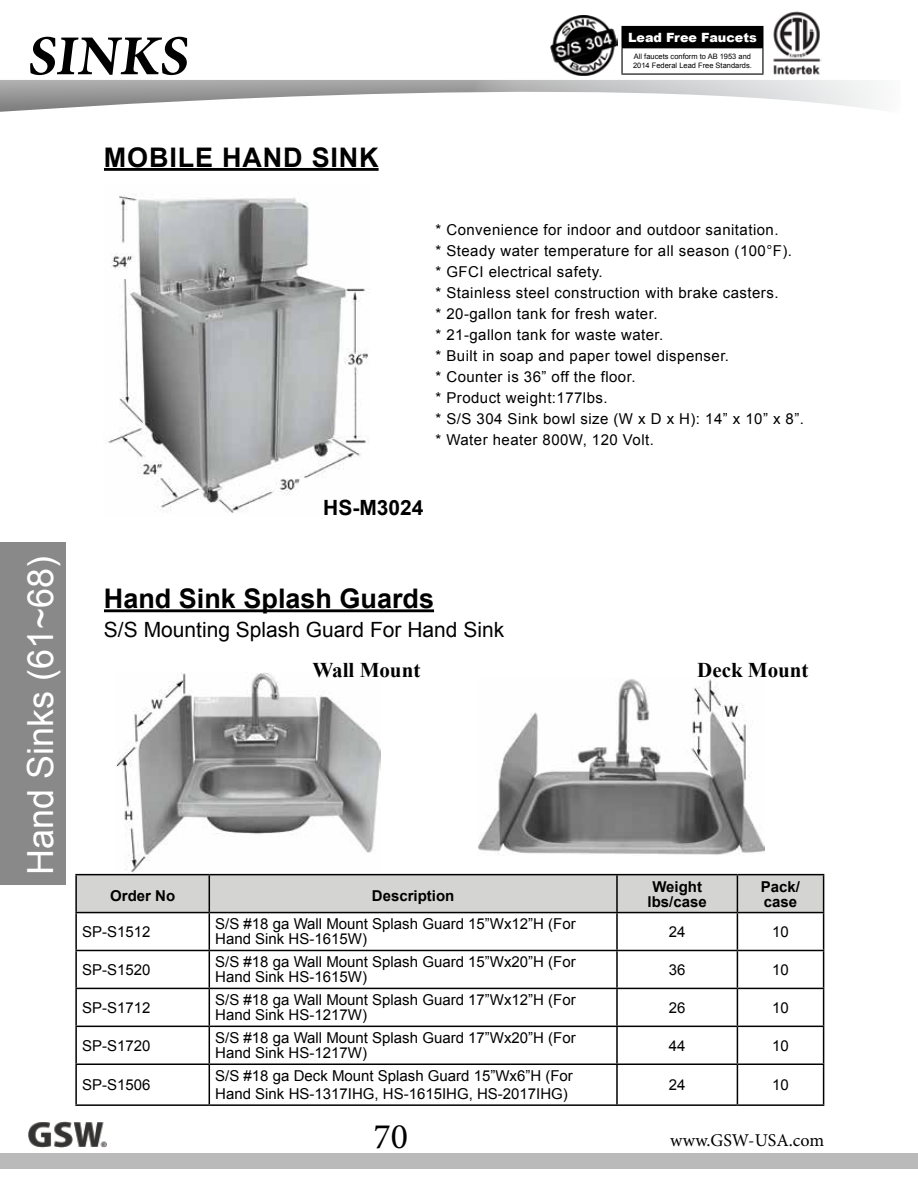
<style>
.page{position:relative;width:918px;height:1188px;background:#fff}
.page>*{position:absolute;margin:0;border:0;box-sizing:border-box;transform-origin:0 0}
.t1{font:700 56.4px "Minion Pro";color:#000}
.t2{font:36px "Arial";color:#fff}
.t3{font:36px "Minion Pro";color:#000}
.t4{font:700 27px "Arial";color:#000}
.t5{font:700 27px "Arial";letter-spacing:.03em;color:#000}
.t6{font:21px "Arial";color:#000}
.t7{font:700 21px "Times New Roman";color:#000}
.t8{font:700 21px "Arial";color:#000}
.t9{font:18px "Minion Pro";color:#000}
.t10{font:15px/21px "Arial";letter-spacing:.03em;color:#000}
.t11{font:15px/15px "Arial";color:#000}
.t12{font:700 15px/15px "Arial";color:#000;text-align:center}
.t13{font:900 12.75px "Arial";color:#fff}
.t14{font:7.5px "Arial";color:#000}
</style>
<div class="page">
<div style="left:0;top:542px;width:65px;height:343px;background:#898989"></div>
<img style="left:108px;top:195px;width:261px;height:318px">
<img style="left:116px;top:673px;width:264px;height:200px">
<hr style="left:104px;top:609px;width:330px;height:3px;background:#000">
<img style="left:478px;top:677px;width:287px;height:178px">
<hr style="left:104px;top:168px;width:275px;height:3px;background:#000">
<div style="left:77px;top:875px;width:746px;height:37px;background:#d4d4d3"></div>
<hr style="left:75px;top:913px;width:2px;height:37px;background:#000">
<hr style="left:209px;top:913px;width:1px;height:37px;background:#000">
<hr style="left:616px;top:913px;width:2px;height:37px;background:#000">
<hr style="left:737px;top:913px;width:1px;height:37px;background:#000">
<hr style="left:823px;top:913px;width:1px;height:37px;background:#000">
<hr style="left:75px;top:950px;width:134px;height:1px;background:#000">
<hr style="left:75px;top:951px;width:2px;height:37px;background:#000">
<hr style="left:209px;top:950px;width:408px;height:1px;background:#000">
<hr style="left:209px;top:951px;width:1px;height:37px;background:#000">
<hr style="left:617px;top:950px;width:120px;height:1px;background:#000">
<hr style="left:616px;top:951px;width:2px;height:37px;background:#000">
<hr style="left:737px;top:951px;width:1px;height:37px;background:#000">
<hr style="left:823px;top:951px;width:1px;height:37px;background:#000">
<hr style="left:75px;top:988px;width:134px;height:1px;background:#000">
<hr style="left:75px;top:989px;width:2px;height:37px;background:#000">
<hr style="left:209px;top:988px;width:408px;height:1px;background:#000">
<hr style="left:209px;top:989px;width:1px;height:37px;background:#000">
<hr style="left:617px;top:988px;width:120px;height:1px;background:#000">
<hr style="left:616px;top:989px;width:2px;height:37px;background:#000">
<hr style="left:737px;top:989px;width:1px;height:37px;background:#000">
<hr style="left:823px;top:989px;width:1px;height:37px;background:#000">
<hr style="left:75px;top:1026px;width:134px;height:1px;background:#000">
<hr style="left:75px;top:1027px;width:2px;height:36px;background:#000">
<hr style="left:209px;top:1026px;width:408px;height:1px;background:#000">
<hr style="left:209px;top:1027px;width:1px;height:36px;background:#000">
<hr style="left:617px;top:1026px;width:120px;height:1px;background:#000">
<hr style="left:616px;top:1027px;width:2px;height:36px;background:#000">
<hr style="left:737px;top:1027px;width:1px;height:36px;background:#000">
<hr style="left:823px;top:1027px;width:1px;height:36px;background:#000">
<hr style="left:75px;top:1063px;width:134px;height:2px;background:#000">
<hr style="left:75px;top:1065px;width:2px;height:39px;background:#000">
<hr style="left:209px;top:1063px;width:408px;height:2px;background:#000">
<hr style="left:209px;top:1065px;width:1px;height:39px;background:#000">
<hr style="left:617px;top:1063px;width:120px;height:2px;background:#000">
<hr style="left:616px;top:1065px;width:2px;height:39px;background:#000">
<hr style="left:737px;top:1065px;width:1px;height:39px;background:#000">
<hr style="left:823px;top:1065px;width:1px;height:39px;background:#000">
<hr style="left:75px;top:1104px;width:134px;height:2px;background:#000">
<hr style="left:209px;top:1104px;width:408px;height:2px;background:#000">
<hr style="left:617px;top:1104px;width:120px;height:2px;background:#000">
<hr style="left:75px;top:874px;width:134px;height:1px;background:#000">
<hr style="left:75px;top:875px;width:2px;height:37px;background:#000">
<hr style="left:75px;top:912px;width:134px;height:1px;background:#000">
<hr style="left:209px;top:874px;width:408px;height:1px;background:#000">
<hr style="left:209px;top:875px;width:1px;height:37px;background:#000">
<hr style="left:209px;top:912px;width:408px;height:1px;background:#000">
<hr style="left:617px;top:874px;width:120px;height:1px;background:#000">
<hr style="left:616px;top:875px;width:2px;height:37px;background:#000">
<hr style="left:617px;top:912px;width:120px;height:1px;background:#000">
<hr style="left:737px;top:874px;width:87px;height:1px;background:#000">
<hr style="left:737px;top:875px;width:1px;height:37px;background:#000">
<hr style="left:823px;top:875px;width:1px;height:37px;background:#000">
<hr style="left:737px;top:912px;width:87px;height:1px;background:#000">
<hr style="left:737px;top:950px;width:87px;height:1px;background:#000">
<hr style="left:737px;top:988px;width:87px;height:1px;background:#000">
<hr style="left:737px;top:1026px;width:87px;height:1px;background:#000">
<hr style="left:737px;top:1063px;width:87px;height:2px;background:#000">
<hr style="left:737px;top:1104px;width:87px;height:2px;background:#000">
<img style="left:29px;top:1121px;width:78px;height:27px">
<div style="left:0;top:1153px;width:918px;height:16px;background:#bababa"></div>
<svg style="left:0;top:73px;width:877px;height:39px"></svg>
<img style="left:550px;top:15px;width:67px;height:61px">
<div style="left:622px;top:26px;width:141px;height:22px;background:#000"></div>
<hr style="left:621px;top:26px;width:143px;height:1px;background:#000">
<hr style="left:621px;top:27px;width:2px;height:21px;background:#000">
<hr style="left:762px;top:27px;width:2px;height:21px;background:#000">
<hr style="left:621px;top:48px;width:2px;height:26px;background:#000">
<hr style="left:762px;top:48px;width:2px;height:26px;background:#000">
<hr style="left:621px;top:74px;width:143px;height:1px;background:#000">
<img style="left:773px;top:11px;width:48px;height:64px">
<h1 class="t1" style="left:27px;top:16px;width:172px">SINKS</h1>
<p class="t13" style="left:628px;top:28px;width:130px">Lead Free Faucets</p>
<p class="t14" style="left:634px;top:52px;width:119px">All faucets conform to AB 1953 and</p>
<p class="t14" style="left:633px;top:61px;width:120px">2014 Federal Lead Free Standards.</p>
<h3 class="t5" style="left:104px;top:139px;width:276px">MOBILE HAND SINK</h3>
<p class="t10" style="left:436px;top:220px;width:370px">* Convenience for indoor and outdoor sanitation.<br>* Steady water temperature for all season (100°F).<br>* GFCI electrical safety.<br>* Stainless steel construction with brake casters.<br>* 20-gallon tank for fresh water.<br>* 21-gallon tank for waste water.<br>* Built in soap and paper towel dispenser.<br>* Counter is 36” off the floor.<br>* Product weight:177lbs.<br>* S/S 304 Sink bowl size (W x D x H): 14” x 10” x 8”. * Water heater 800W, 120 Volt.</p>
<h3 class="t8" style="left:323px;top:494px;width:102px">HS-M3024</h3>
<h2 class="t2" style="left:17px;top:875px;width:321px;rotate:-90deg">Hand Sinks (61~68)</h2>
<h3 class="t4" style="left:104px;top:580px;width:332px">Hand Sink Splash Guards</h3>
<h3 class="t6" style="left:104px;top:616px;width:402px">S/S Mounting Splash Guard For Hand Sink</h3>
<h3 class="t7" style="left:312px;top:656px;width:109px">Wall Mount</h3>
<h3 class="t7" style="left:697px;top:656px;width:113px">Deck Mount</h3>
<p class="t12" style="left:110px;top:888px;width:67px">Order No</p>
<p class="t12" style="left:372px;top:888px;width:84px">Description</p>
<p class="t12" style="left:648px;top:879px;width:61px">Weight lbs/case</p>
<p class="t12" style="left:761px;top:879px;width:41px;text-align:left">Pack/ case</p>
<p class="t10" style="left:82px;top:921px;width:70px">SP-S1512</p>
<p class="t11" style="left:215px;top:917px;width:362px">S/S #18 ga Wall Mount Splash Guard 15”Wx12”H (For<br>Hand Sink HS-1615W)</p>
<p class="t10" style="left:669px;top:921px;width:18px">24</p>
<p class="t10" style="left:772px;top:921px;width:18px">10</p>
<p class="t10" style="left:82px;top:959px;width:70px">SP-S1520</p>
<p class="t11" style="left:215px;top:955px;width:362px">S/S #18 ga Wall Mount Splash Guard 15”Wx20”H (For<br>Hand Sink HS-1615W)</p>
<p class="t10" style="left:669px;top:959px;width:18px">36</p>
<p class="t10" style="left:772px;top:959px;width:18px">10</p>
<p class="t10" style="left:82px;top:997px;width:70px">SP-S1712</p>
<p class="t11" style="left:215px;top:993px;width:362px">S/S #18 ga Wall Mount Splash Guard 17”Wx12”H (For<br>Hand Sink HS-1217W)</p>
<p class="t10" style="left:669px;top:997px;width:18px">26</p>
<p class="t10" style="left:772px;top:997px;width:18px">10</p>
<p class="t10" style="left:82px;top:1035px;width:70px">SP-S1720</p>
<p class="t11" style="left:215px;top:1031px;width:362px">S/S #18 ga Wall Mount Splash Guard 17”Wx20”H (For<br>Hand Sink HS-1217W)</p>
<p class="t10" style="left:669px;top:1035px;width:18px">44</p>
<p class="t10" style="left:772px;top:1035px;width:18px">10</p>
<p class="t10" style="left:82px;top:1075px;width:70px">SP-S1506</p>
<p class="t11" style="left:215px;top:1067px;width:359px;line-height:18px">S/S #18 ga Deck Mount Splash Guard 15”Wx6”H (For<br>Hand Sink HS-1317IHG, HS-1615IHG, HS-2017IHG)</p>
<p class="t10" style="left:669px;top:1075px;width:18px">24</p>
<p class="t10" style="left:772px;top:1075px;width:18px">10</p>
<h2 class="t3" style="left:374px;top:1112px;width:36px">70</h2>
<p class="t9" style="left:670px;top:1128px;width:156px">www.GSW-USA.com</p>
</div>
